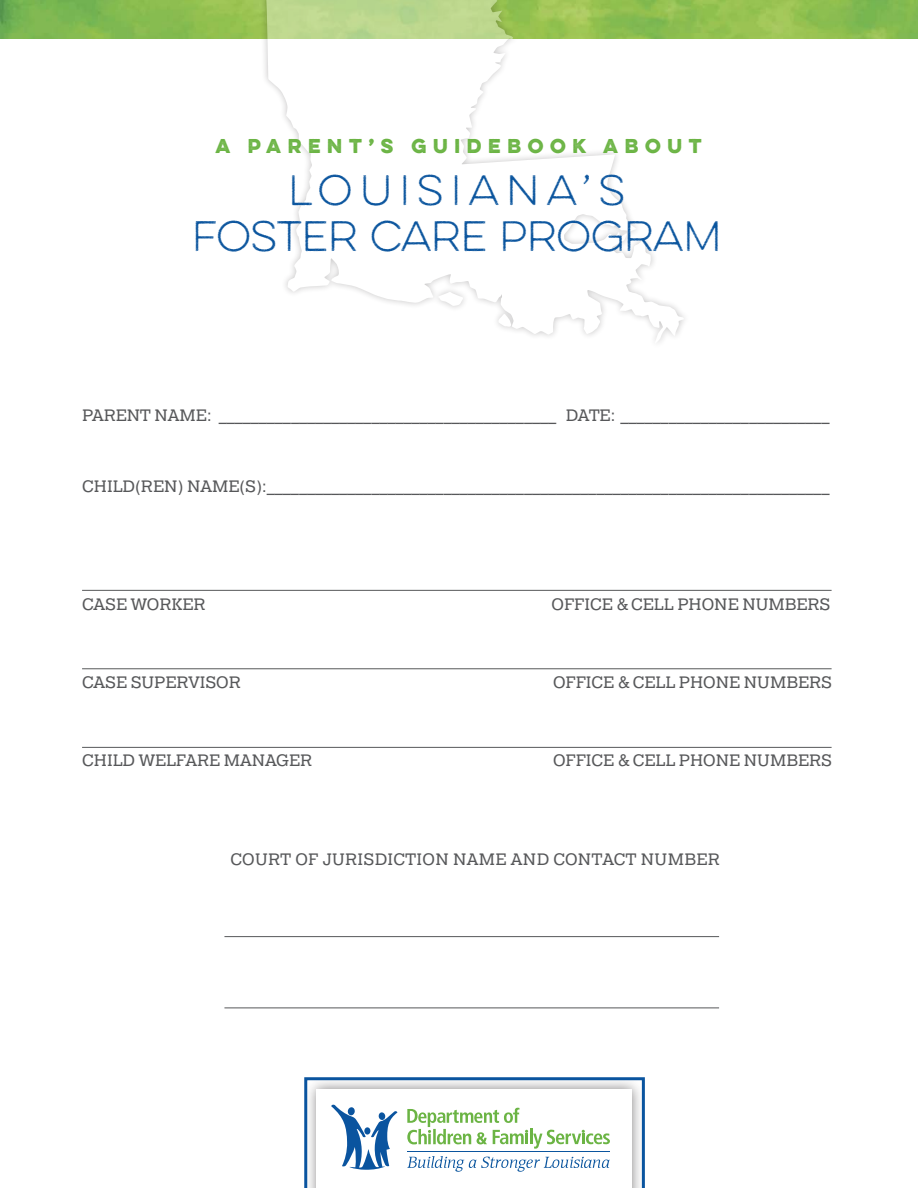
<style>
.page{position:relative;width:918px;height:1188px;background:#fff}
.page>*{position:absolute;margin:0;border:0;box-sizing:border-box;transform-origin:0 0}
.t1{font:38.1px/45.8px "Lulo One";letter-spacing:-.22em;color:#0b559e;text-align:center}
.t2{font:700 18px "Lulo One";letter-spacing:.14em;color:#6bb444}
.t3{font:16.5px "Pragmatica Slab";color:#57585a}
.t4{font:16.5px "Pragmatica Slab";letter-spacing:.02em;color:#57585a}
</style>
<div class="page">
<img style="left:0;top:0;width:918px;height:39px">
<div style="left:259px;top:0;width:432px;height:350px;background:#231f20;opacity:.75"></div>
<svg style="left:266px;top:0;width:418px;height:344px"></svg>
<svg style="left:437px;top:291px;width:27px;height:15px"></svg>
<svg style="left:498px;top:313px;width:13px;height:14px"></svg>
<svg style="left:304px;top:1077px;width:341px;height:111px"></svg>
<hr style="left:407px;top:1151px;width:203px;height:1px;background:#0b559e">
<hr style="left:82px;top:590px;width:750px;height:1px;background:#57585a">
<hr style="left:82px;top:668px;width:750px;height:1px;background:#57585a">
<hr style="left:82px;top:747px;width:750px;height:1px;background:#57585a">
<hr style="left:224px;top:936px;width:495px;height:1px;background:#57585a">
<hr style="left:224px;top:1008px;width:495px;height:1px;background:#57585a">
<p class="t2" style="left:215px;top:132px;width:492px">A PARENT’S GUIDEBOOK ABOUT</p>
<p class="t1" style="left:192px;top:168px;width:539px">LOUISIANA’S<br>FOSTER CARE PROGRAM</p>
<p class="t3" style="left:82px;top:406px;width:749px">PARENT NAME: __________________________________________ DATE: __________________________</p>
<p class="t3" style="left:82px;top:476px;width:749px">CHILD(REN) NAME(S):______________________________________________________________________</p>
<p class="t3" style="left:82px;top:595px;width:125px">CASE WORKER</p>
<p class="t3" style="left:552px;top:595px;width:280px">OFFICE &amp; CELL PHONE NUMBERS</p>
<p class="t3" style="left:82px;top:673px;width:160px">CASE SUPERVISOR</p>
<p class="t3" style="left:553px;top:673px;width:280px">OFFICE &amp; CELL PHONE NUMBERS</p>
<p class="t3" style="left:82px;top:751px;width:232px">CHILD WELFARE MANAGER</p>
<p class="t3" style="left:553px;top:751px;width:280px">OFFICE &amp; CELL PHONE NUMBERS</p>
<p class="t4" style="left:231px;top:850px;width:491px">COURT OF JURISDICTION NAME AND CONTACT NUMBER</p>
</div>
